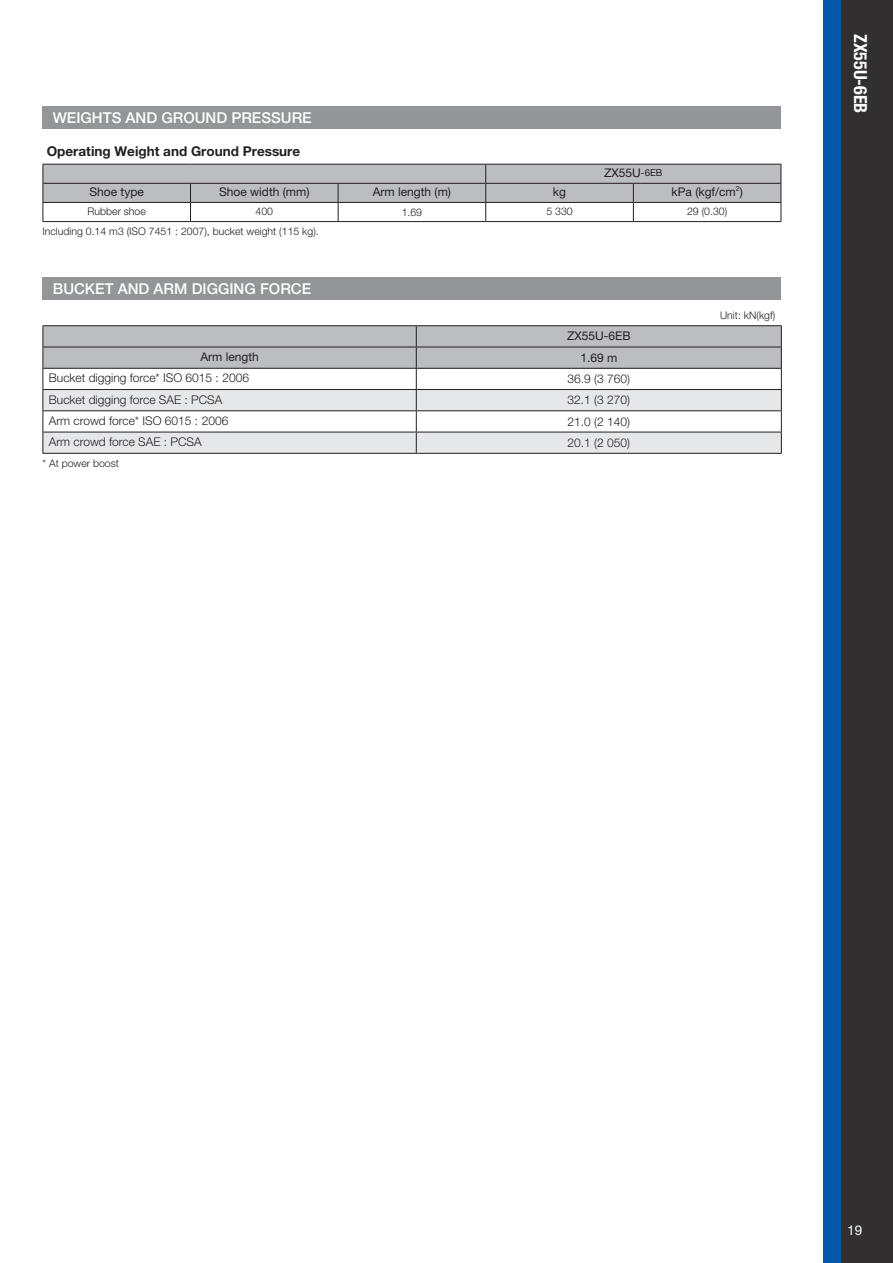
<style>
.page{position:relative;width:893px;height:1263px;background:#fff}
.page>*{position:absolute;margin:0;border:0;box-sizing:border-box;transform-origin:0 0}
.t1{font:700 condensed 18px "Helvetica Neue LT Pro";color:#fff}
.t2{font:500 15px "Helvetica Neue LT Pro";color:#fff}
.t3{font:700 13.5px "Helvetica Neue LT Pro";color:#231f20}
.t4{font:13.5px "Helvetica Neue LT Pro";color:#fff}
.t5{font:300 12px "Helvetica Neue LT Pro";color:#231f20}
.t6{font:12px "Helvetica Neue LT Pro";color:#231f20}
.t7{font:300 10.5px "Helvetica Neue LT Pro";color:#231f20}
.t8{font:6.9px "Helvetica Neue LT Pro";color:#231f20}
.s1{font-size:9.6px}
</style>
<div class="page">
<div style="left:823px;top:0;width:68px;height:1263px;background:#0157a8"></div>
<div style="left:842px;top:0;width:51px;height:1263px;background:#312f30"></div>
<div style="left:43px;top:277px;width:738px;height:23px;background:#939598"></div>
<hr style="left:43px;top:453px;width:373px;height:1px;background:#231f20">
<hr style="left:416px;top:453px;width:366px;height:1px;background:#231f20">
<hr style="left:416px;top:325px;width:366px;height:1px;background:#231f20">
<hr style="left:43px;top:325px;width:373px;height:1px;background:#231f20">
<svg style="left:43px;top:326px;width:739px;height:127px"></svg>
<hr style="left:43px;top:347px;width:373px;height:1px;background:#231f20">
<div style="left:43px;top:106px;width:738px;height:23px;background:#939598"></div>
<svg style="left:43px;top:164px;width:739px;height:58px"></svg>
<hr style="left:43px;top:221px;width:148px;height:1px;background:#231f20">
<hr style="left:191px;top:221px;width:147px;height:1px;background:#231f20">
<hr style="left:338px;top:221px;width:148px;height:1px;background:#231f20">
<hr style="left:486px;top:221px;width:147px;height:1px;background:#231f20">
<hr style="left:633px;top:221px;width:148px;height:1px;background:#231f20">
<p class="t2" style="left:53px;top:109px;width:260px">WEIGHTS AND GROUND PRESSURE</p>
<p class="t3" style="left:47px;top:143px;width:255px">Operating Weight and Ground Pressure</p>
<p class="t6" style="left:604px;top:166px;width:60px">ZX55U<span class="s1">-6EB</span></p>
<p class="t8" style="left:736px;top:184px;width:5px">2</p>
<p class="t6" style="left:89px;top:185px;width:56px">Shoe type</p>
<p class="t6" style="left:219px;top:185px;width:92px">Shoe width (mm)</p>
<p class="t6" style="left:373px;top:185px;width:80px">Arm length (m)</p>
<p class="t6" style="left:553px;top:185px;width:15px">kg</p>
<p class="t6" style="left:672px;top:185px;width:73px">kPa (kgf/cm )</p>
<p class="t7" style="left:88px;top:205px;width:60px">Rubber shoe</p>
<p class="t7" style="left:256px;top:205px;width:19px">400</p>
<p class="t7" style="left:402px;top:206px;width:22px">1.69</p>
<p class="t7" style="left:546px;top:205px;width:28px">5 330</p>
<p class="t7" style="left:687px;top:205px;width:42px">29 (0.30)</p>
<p class="t7" style="left:43px;top:225px;width:278px">Including 0.14 m3 (ISO 7451 : 2007), bucket weight (115 kg).</p>
<p class="t2" style="left:53px;top:280px;width:260px">BUCKET AND ARM DIGGING FORCE</p>
<p class="t6" style="left:567px;top:328px;width:65px">ZX55U-6EB</p>
<p class="t6" style="left:200px;top:350px;width:60px">Arm length</p>
<p class="t6" style="left:580px;top:350px;width:38px">1.69 m</p>
<p class="t5" style="left:49px;top:371px;width:202px">Bucket digging force* ISO 6015 : 2006</p>
<p class="t5" style="left:568px;top:372px;width:64px">36.9 (3 760)</p>
<p class="t5" style="left:49px;top:392px;width:175px">Bucket digging force SAE : PCSA</p>
<p class="t5" style="left:568px;top:393px;width:64px">32.1 (3 270)</p>
<p class="t5" style="left:49px;top:413px;width:181px">Arm crowd force* ISO 6015 : 2006</p>
<p class="t5" style="left:568px;top:414px;width:64px">21.0 (2 140)</p>
<p class="t5" style="left:49px;top:434px;width:154px">Arm crowd force SAE : PCSA</p>
<p class="t5" style="left:568px;top:435px;width:64px">20.1 (2 050)</p>
<p class="t7" style="left:43px;top:457px;width:78px">* At power boost</p>
<p class="t7" style="left:720px;top:309px;width:57px">Unit: kN(kgf)</p>
<h1 class="t1" style="left:871px;top:34px;width:81px;rotate:90deg">ZX55U-6EB</h1>
<p class="t4" style="left:847px;top:1222px;width:17px">19</p>
</div>
